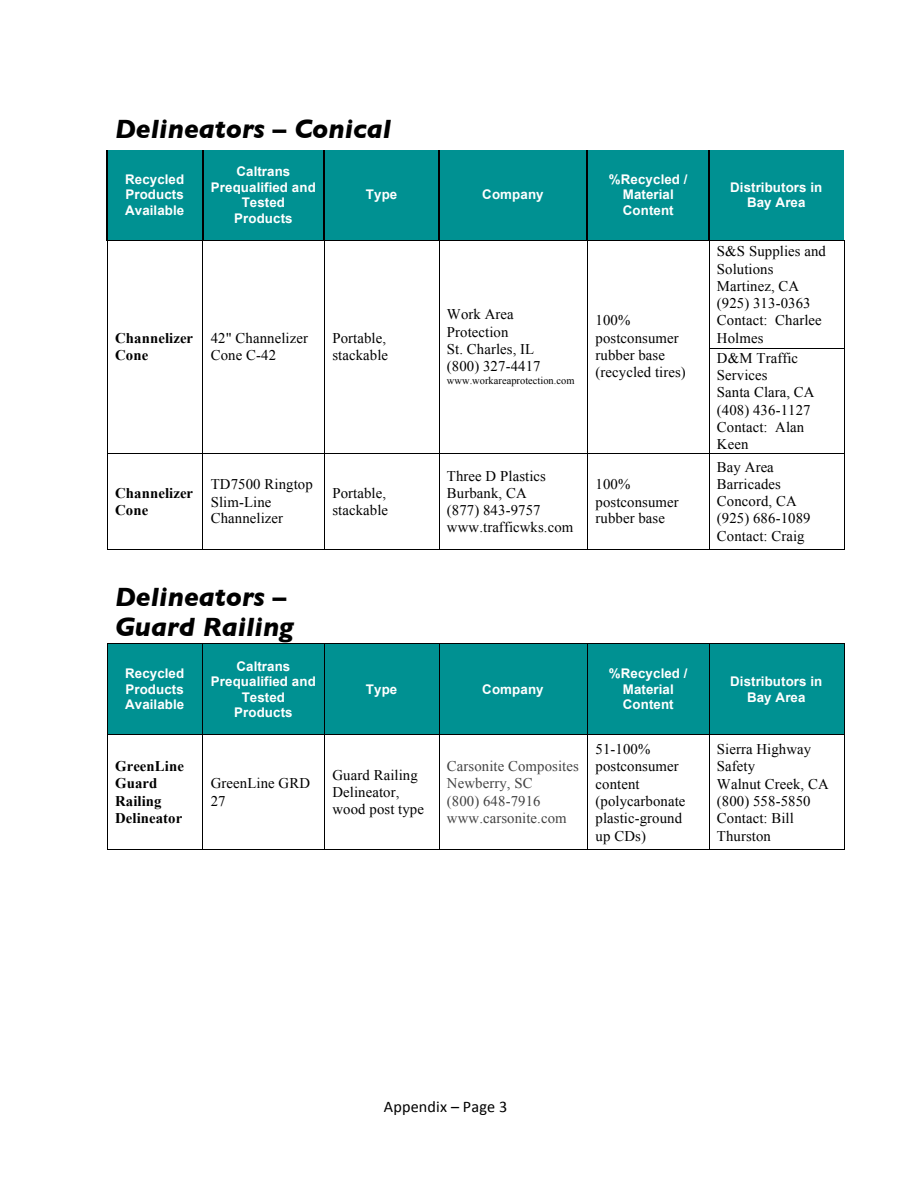
<style>
.page{position:relative;width:918px;height:1188px;background:#fff}
.page>*{position:absolute;margin:0;border:0;box-sizing:border-box;transform-origin:0 0}
.t1{font:italic 700 27px/30.9px "Gill Sans";color:#000}
.t2{font:16.2px "Calibri";letter-spacing:.01em;color:#000}
.t3{font:14.7px/17.2px "Times New Roman";letter-spacing:.01em;color:#000}
.t4{font:700 14.7px/17.2px "Times New Roman";letter-spacing:.01em;color:#000}
.t5{font:14.7px/17.2px "Times New Roman";letter-spacing:.01em;color:#424242}
.t6{font:700 13.35px/15.5px "Arial";letter-spacing:.01em;color:#fff;text-align:center}
.t7{font:10.5px "Times New Roman";color:#000}
</style>
<div class="page">
<div style="left:108px;top:150px;width:94px;height:90px;background:#009192"></div>
<div style="left:204px;top:150px;width:119px;height:90px;background:#009192"></div>
<div style="left:325px;top:150px;width:113px;height:90px;background:#009192"></div>
<div style="left:440px;top:150px;width:147px;height:90px;background:#009192"></div>
<div style="left:588px;top:150px;width:120px;height:90px;background:#009192"></div>
<div style="left:710px;top:150px;width:134px;height:90px;background:#009192"></div>
<hr style="left:106px;top:150px;width:2px;height:90px;background:#000">
<hr style="left:202px;top:150px;width:2px;height:90px;background:#000">
<hr style="left:323px;top:150px;width:2px;height:90px;background:#000">
<hr style="left:438px;top:150px;width:2px;height:90px;background:#000">
<hr style="left:587px;top:150px;width:1px;height:90px;background:#000">
<hr style="left:708px;top:150px;width:2px;height:90px;background:#000">
<hr style="left:109px;top:240px;width:93px;height:1px;background:#000">
<hr style="left:204px;top:240px;width:119px;height:1px;background:#000">
<hr style="left:326px;top:240px;width:112px;height:1px;background:#000">
<hr style="left:440px;top:240px;width:147px;height:1px;background:#000">
<hr style="left:589px;top:240px;width:119px;height:1px;background:#000">
<hr style="left:710px;top:240px;width:134px;height:1px;background:#000">
<hr style="left:107px;top:240px;width:1px;height:108px;background:#000">
<hr style="left:202px;top:240px;width:1px;height:108px;background:#000">
<hr style="left:324px;top:240px;width:1px;height:108px;background:#000">
<hr style="left:439px;top:240px;width:1px;height:108px;background:#000">
<hr style="left:587px;top:240px;width:1px;height:108px;background:#000">
<hr style="left:709px;top:240px;width:1px;height:108px;background:#000">
<hr style="left:844px;top:240px;width:1px;height:108px;background:#000">
<hr style="left:709px;top:348px;width:135px;height:1px;background:#000">
<hr style="left:107px;top:349px;width:1px;height:104px;background:#000">
<hr style="left:202px;top:349px;width:1px;height:104px;background:#000">
<hr style="left:324px;top:349px;width:1px;height:104px;background:#000">
<hr style="left:439px;top:349px;width:1px;height:104px;background:#000">
<hr style="left:587px;top:349px;width:1px;height:104px;background:#000">
<hr style="left:709px;top:349px;width:1px;height:104px;background:#000">
<hr style="left:844px;top:349px;width:1px;height:104px;background:#000">
<hr style="left:107px;top:453px;width:95px;height:1px;background:#000">
<hr style="left:203px;top:453px;width:121px;height:1px;background:#000">
<hr style="left:325px;top:453px;width:114px;height:1px;background:#000">
<hr style="left:439px;top:453px;width:148px;height:1px;background:#000">
<hr style="left:588px;top:453px;width:121px;height:1px;background:#000">
<hr style="left:709px;top:453px;width:135px;height:1px;background:#000">
<hr style="left:107px;top:454px;width:1px;height:95px;background:#000">
<hr style="left:202px;top:454px;width:1px;height:95px;background:#000">
<hr style="left:324px;top:454px;width:1px;height:95px;background:#000">
<hr style="left:439px;top:454px;width:1px;height:95px;background:#000">
<hr style="left:587px;top:454px;width:1px;height:95px;background:#000">
<hr style="left:709px;top:454px;width:1px;height:95px;background:#000">
<hr style="left:844px;top:454px;width:1px;height:95px;background:#000">
<hr style="left:107px;top:549px;width:95px;height:1px;background:#000">
<hr style="left:203px;top:549px;width:121px;height:1px;background:#000">
<hr style="left:325px;top:549px;width:114px;height:1px;background:#000">
<hr style="left:440px;top:549px;width:147px;height:1px;background:#000">
<hr style="left:588px;top:549px;width:121px;height:1px;background:#000">
<hr style="left:709px;top:549px;width:82px;height:1px;background:#000">
<hr style="left:792px;top:549px;width:52px;height:1px;background:#000">
<div style="left:107px;top:644px;width:95px;height:90px;background:#009192"></div>
<div style="left:203px;top:644px;width:121px;height:90px;background:#009192"></div>
<div style="left:325px;top:644px;width:114px;height:90px;background:#009192"></div>
<div style="left:439px;top:644px;width:148px;height:90px;background:#009192"></div>
<div style="left:588px;top:644px;width:121px;height:90px;background:#009192"></div>
<div style="left:709px;top:644px;width:135px;height:90px;background:#009192"></div>
<hr style="left:107px;top:643px;width:95px;height:1px;background:#000">
<hr style="left:203px;top:643px;width:121px;height:1px;background:#000">
<hr style="left:325px;top:643px;width:114px;height:1px;background:#000">
<hr style="left:440px;top:643px;width:147px;height:1px;background:#000">
<hr style="left:588px;top:643px;width:121px;height:1px;background:#000">
<hr style="left:709px;top:643px;width:82px;height:1px;background:#000">
<hr style="left:792px;top:643px;width:52px;height:1px;background:#000">
<hr style="left:107px;top:644px;width:1px;height:90px;background:#000">
<hr style="left:202px;top:644px;width:1px;height:90px;background:#000">
<hr style="left:324px;top:644px;width:1px;height:90px;background:#000">
<hr style="left:439px;top:644px;width:1px;height:90px;background:#000">
<hr style="left:587px;top:644px;width:1px;height:90px;background:#000">
<hr style="left:709px;top:644px;width:1px;height:90px;background:#000">
<hr style="left:844px;top:644px;width:1px;height:90px;background:#000">
<hr style="left:107px;top:734px;width:95px;height:1px;background:#000">
<hr style="left:203px;top:734px;width:121px;height:1px;background:#000">
<hr style="left:325px;top:734px;width:114px;height:1px;background:#000">
<hr style="left:439px;top:734px;width:148px;height:1px;background:#000">
<hr style="left:588px;top:734px;width:121px;height:1px;background:#000">
<hr style="left:709px;top:734px;width:135px;height:1px;background:#000">
<hr style="left:107px;top:735px;width:1px;height:115px;background:#000">
<hr style="left:107px;top:850px;width:95px;height:1px;background:#000">
<hr style="left:202px;top:735px;width:1px;height:115px;background:#000">
<hr style="left:203px;top:850px;width:121px;height:1px;background:#000">
<hr style="left:324px;top:735px;width:1px;height:115px;background:#000">
<hr style="left:325px;top:850px;width:114px;height:1px;background:#000">
<hr style="left:439px;top:735px;width:1px;height:115px;background:#000">
<hr style="left:439px;top:850px;width:148px;height:1px;background:#000">
<hr style="left:587px;top:735px;width:1px;height:115px;background:#000">
<hr style="left:588px;top:850px;width:121px;height:1px;background:#000">
<hr style="left:709px;top:735px;width:1px;height:115px;background:#000">
<hr style="left:709px;top:850px;width:135px;height:1px;background:#000">
<hr style="left:844px;top:735px;width:1px;height:115px;background:#000">
<h1 class="t1" style="left:115px;top:114px;width:278px">Delineators – Conical</h1>
<p class="t6" style="left:125px;top:172px;width:61px;text-align:justify">Recycled Products Available</p>
<p class="t6" style="left:211px;top:164px;width:106px">Caltrans<br>Prequalified and<br>Tested<br>Products</p>
<p class="t6" style="left:609px;top:172px;width:80px">%Recycled /<br>Material<br>Content</p>
<p class="t6" style="left:730px;top:180px;width:94px">Distributors in<br>Bay Area</p>
<p class="t3" style="left:717px;top:243px;width:111px">S&amp;S Supplies and<br>Solutions<br>Martinez, CA (925) 313-0363<br>Contact: Charlee</p>
<p class="t6" style="left:366px;top:187px;width:33px">Type</p>
<p class="t6" style="left:482px;top:187px;width:63px">Company</p>
<p class="t3" style="left:447px;top:306px;width:95px">Work Area<br>Protection<br>St. Charles, IL (800) 327-4417</p>
<p class="t7" style="left:447px;top:375px;width:129px">www.workareaprotection.com</p>
<p class="t3" style="left:596px;top:312px;width:92px">100% postconsumer rubber base (recycled tires)</p>
<p class="t4" style="left:115px;top:329px;width:80px">Channelizer</p>
<p class="t3" style="left:717px;top:329px;width:48px">Holmes</p>
<p class="t4" style="left:115px;top:346px;width:35px">Cone</p>
<p class="t3" style="left:211px;top:329px;width:99px">42" Channelizer<br>Cone C-42</p>
<p class="t3" style="left:332px;top:329px;width:57px">Portable, stackable</p>
<p class="t3" style="left:717px;top:349px;width:99px">D&amp;M Traffic<br>Services<br>Santa Clara, CA (408) 436-1127<br>Contact: Alan<br>Keen</p>
<p class="t4" style="left:115px;top:484px;width:80px">Channelizer<br>Cone</p>
<p class="t3" style="left:211px;top:476px;width:103px">TD7500 Ringtop<br>Slim-Line<br>Channelizer</p>
<p class="t3" style="left:332px;top:484px;width:57px">Portable, stackable</p>
<p class="t3" style="left:447px;top:467px;width:128px">Three D Plastics<br>Burbank, CA<br>(877) 843-9757 www.trafficwks.com</p>
<p class="t3" style="left:596px;top:476px;width:85px">100% postconsumer rubber base</p>
<p class="t3" style="left:717px;top:458px;width:95px">Bay Area<br>Barricades<br>Concord, CA (925) 686-1089<br>Contact: Craig</p>
<h1 class="t1" style="left:115px;top:581px;width:180px">Delineators –<br>Guard Railing</h1>
<p class="t6" style="left:125px;top:666px;width:61px;text-align:justify">Recycled Products Available</p>
<p class="t6" style="left:211px;top:658px;width:106px">Caltrans<br>Prequalified and<br>Tested<br>Products</p>
<p class="t6" style="left:366px;top:681px;width:33px">Type</p>
<p class="t6" style="left:482px;top:681px;width:63px">Company</p>
<p class="t4" style="left:115px;top:758px;width:71px">GreenLine<br>Guard<br>Railing<br>Delineator</p>
<p class="t3" style="left:211px;top:775px;width:101px">GreenLine GRD<br>27</p>
<p class="t3" style="left:332px;top:766px;width:93px">Guard Railing<br>Delineator, wood post type</p>
<p class="t5" style="left:447px;top:758px;width:133px">Carsonite Composites<br>Newberry, SC<br>(800) 648-7916 www.carsonite.com</p>
<p class="t6" style="left:609px;top:666px;width:80px">%Recycled /<br>Material<br>Content</p>
<p class="t6" style="left:730px;top:674px;width:94px">Distributors in<br>Bay Area</p>
<p class="t3" style="left:596px;top:741px;width:91px">51-100% postconsumer content (polycarbonate plastic-ground up CDs)</p>
<p class="t3" style="left:717px;top:741px;width:113px">Sierra Highway<br>Safety<br>Walnut Creek, CA (800) 558-5850<br>Contact: Bill<br>Thurston</p>
<p class="t2" style="left:384px;top:1096px;width:125px">Appendix – Page 3</p>
</div>
